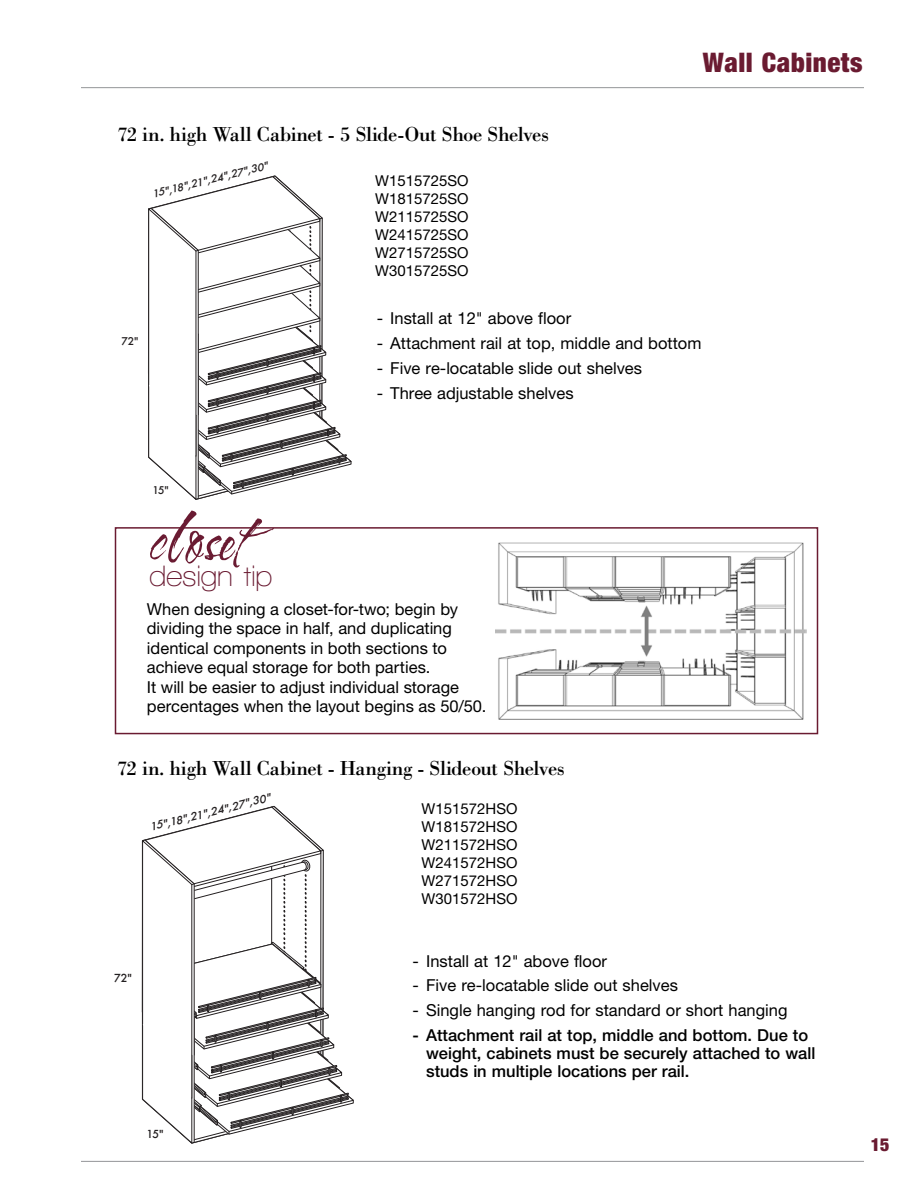
<style>
.page{position:relative;width:918px;height:1188px;background:#fff}
.page>*{position:absolute;margin:0;border:0;box-sizing:border-box;transform-origin:0 0}
.t1{font:62.25px "Water Brush ROB";color:#6a1b32}
.t2{font:600 30px "Walkway";color:#6a1b32}
.t3{font:900 condensed 27px "Helvetica Neue LT Std";letter-spacing:.02em;color:#6a1b31}
.t4{font:21px "Bodoni BT";letter-spacing:-.025em;color:#000}
.t5{font:900 condensed 18px "Helvetica Neue LT Std";color:#6a1b31}
.t6{font:16.5px/19.5px "Helvetica Neue LT Std";color:#000}
.t7{font:500 16.5px/18px "Helvetica Neue LT Std";color:#000}
.t8{font:15px/18px "Helvetica Neue LT Std";color:#000;text-align:justify}
.t9{font:500 10.8px "Futura";color:#231f20}
.t10{font:italic 500 10.5px "Futura";color:#231f20;scale:1.06 1}
.t11{font:500 10.5px "Futura";color:#231f20}
.t12{font:italic 500 10.05px "Futura";color:#231f20;scale:1.06 1}
</style>
<div class="page">
<hr style="left:81px;top:87px;width:783px;height:1px;background:#939598">
<hr style="left:81px;top:1161px;width:783px;height:1px;background:#939598">
<svg style="left:142px;top:806px;width:212px;height:337px"></svg>
<svg style="left:148px;top:176px;width:204px;height:324px"></svg>
<div style="left:115px;top:527px;width:703px;height:207px;border:2px solid #6a1b31"></div>
<img style="left:496px;top:542px;width:311px;height:178px">
<p class="t4" style="left:117px;top:121px;width:434px">72 in. high Wall Cabinet - 5 Slide-Out Shoe Shelves</p>
<p class="t12" style="left:151px;top:187px;width:114px;rotate:-14deg">15",18",21",24",27",30"</p>
<p class="t8" style="left:375px;top:171px;width:95px">W1515725SO W1815725SO W2115725SO W2415725SO W2715725SO W3015725SO</p>
<h3 class="t3" style="left:703px;top:45px;width:161px">Wall Cabinets</h3>
<p class="t11" style="left:121px;top:334px;width:19px">72"</p>
<p class="t6" style="left:377px;top:309px;width:196px">- Install at 12" above floor</p>
<p class="t6" style="left:377px;top:333px;width:326px">- Attachment rail at top, middle and bottom</p>
<p class="t6" style="left:377px;top:358px;width:267px">- Five re-locatable slide out shelves</p>
<p class="t6" style="left:377px;top:383px;width:198px">- Three adjustable shelves</p>
<p class="t11" style="left:153px;top:483px;width:18px">15"</p>
<h1 class="t1" style="left:148px;top:498px;width:102px">closet</h1>
<h2 class="t2" style="left:149px;top:559px;width:125px">design tip</h2>
<p class="t6" style="left:147px;top:599px;width:341px">When designing a closet-for-two; begin by dividing the space in half, and duplicating identical components in both sections to achieve equal storage for both parties.<br>It will be easier to adjust individual storage percentages when the layout begins as 50/50.</p>
<p class="t4" style="left:117px;top:755px;width:450px">72 in. high Wall Cabinet - Hanging - Slideout Shelves</p>
<p class="t10" style="left:148px;top:820px;width:118px;rotate:-14deg">15",18",21",24",27",30"</p>
<p class="t8" style="left:422px;top:800px;width:97px">W151572HSO W181572HSO W211572HSO W241572HSO W271572HSO W301572HSO</p>
<p class="t9" style="left:114px;top:971px;width:19px">72"</p>
<p class="t9" style="left:147px;top:1126px;width:18px">15"</p>
<p class="t6" style="left:413px;top:951px;width:196px">- Install at 12" above floor</p>
<p class="t6" style="left:413px;top:976px;width:267px">- Five re-locatable slide out shelves</p>
<p class="t6" style="left:413px;top:1000px;width:376px">- Single hanging rod for standard or short hanging</p>
<p class="t7" style="left:426px;top:1026px;width:391px;text-indent:-13px">- Attachment rail at top, middle and bottom. Due to weight, cabinets must be securely attached to wall studs in multiple locations per rail.</p>
<p class="t5" style="left:871px;top:1134px;width:20px">15</p>
</div>
